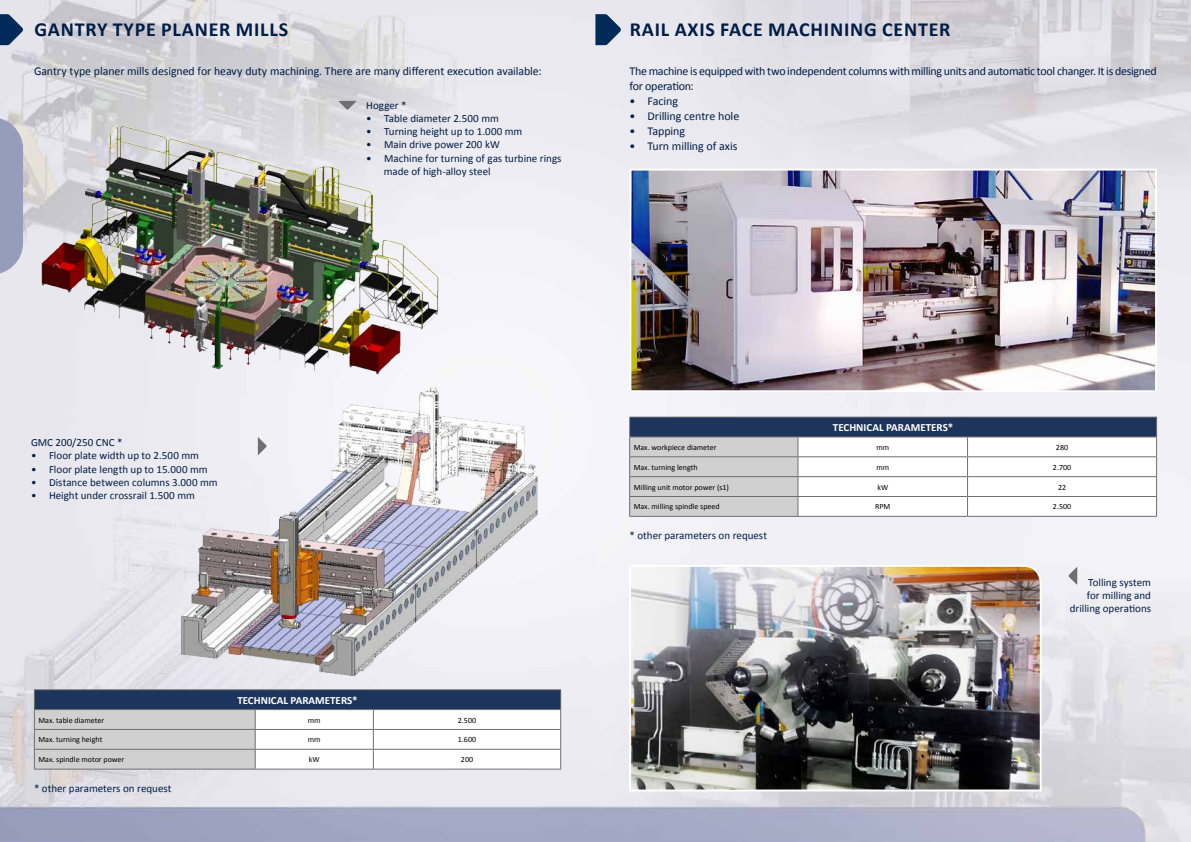
<style>
.page{position:relative;width:1191px;height:842px;background:#fff}
.page>*{position:absolute;margin:0;border:0;box-sizing:border-box;transform-origin:0 0}
.t1{font:700 20px "Calibri";letter-spacing:.04em;color:#001d46}
.t2{font:12px/15px "Calibri";letter-spacing:-.01em;color:#001d46}
.t3{font:11px/13.2px "Calibri";color:#001d46}
.t4{font:700 11px "Calibri";color:#fff}
.t5{font:8px "Calibri";color:#000}
</style>
<div class="page">
<img style="left:0;top:0;width:1191px;height:842px">
<svg style="left:0;top:14px;width:23px;height:31px"></svg>
<hr style="left:34px;top:689px;width:221px;height:1px;background:#706f6f">
<hr style="left:255px;top:689px;width:118px;height:1px;background:#706f6f">
<hr style="left:373px;top:689px;width:188px;height:1px;background:#706f6f">
<svg style="left:34px;top:690px;width:527px;height:79px"></svg>
<hr style="left:34px;top:769px;width:221px;height:1px;background:#706f6f">
<hr style="left:255px;top:769px;width:118px;height:1px;background:#706f6f">
<hr style="left:373px;top:769px;width:188px;height:1px;background:#706f6f">
<svg style="left:0;top:117px;width:6px;height:158px"></svg>
<svg style="left:595px;top:14px;width:26px;height:31px"></svg>
<img style="left:6px;top:99px;width:493px;height:283px">
<svg style="left:339px;top:101px;width:17px;height:9px"></svg>
<img style="left:632px;top:172px;width:522px;height:217px">
<div style="left:629px;top:169px;width:528px;height:223px;border:2px solid #fff"></div>
<svg style="left:629px;top:417px;width:528px;height:99px"></svg>
<hr style="left:629px;top:516px;width:169px;height:1px;background:#706f6f">
<hr style="left:798px;top:516px;width:169px;height:1px;background:#706f6f">
<hr style="left:967px;top:516px;width:190px;height:1px;background:#706f6f">
<img style="left:628px;top:564px;width:414px;height:228px">
<svg style="left:1068px;top:567px;width:9px;height:18px"></svg>
<img style="left:137px;top:381px;width:446px;height:299px">
<h1 class="t1" style="left:34px;top:17px;width:255px">GANTRY TYPE PLANER MILLS</h1>
<p class="t2" style="left:34px;top:63px;width:509px">Gantry type planer mills designed for heavy duty machining. There are many different execution available:</p>
<p class="t3" style="left:366px;top:98px;width:42px">Hogger *</p>
<p class="t3" style="left:366px;top:111px;width:134px">• Table diameter 2.500 mm</p>
<p class="t3" style="left:366px;top:125px;width:158px">• Turning height up to 1.000 mm</p>
<p class="t3" style="left:366px;top:138px;width:135px">• Main drive power 200 kW</p>
<p class="t3" style="left:384px;top:151px;width:179px;text-indent:-17px">• Machine for turning of gas turbine rings made of high-alloy steel</p>
<h1 class="t1" style="left:630px;top:17px;width:322px">RAIL AXIS FACE MACHINING CENTER</h1>
<p class="t2" style="left:629px;top:63px;width:529px">The machine is equipped with two independent columns with milling units and automatic tool changer. It is designed for operation:</p>
<p class="t2" style="left:629px;top:93px;width:50px">• Facing</p>
<p class="t2" style="left:629px;top:108px;width:111px">• Drilling centre hole</p>
<p class="t2" style="left:629px;top:123px;width:57px">• Tapping</p>
<p class="t2" style="left:629px;top:138px;width:109px">• Turn milling of axis</p>
<p class="t3" style="left:31px;top:435px;width:93px">GMC 200/250 CNC *</p>
<p class="t3" style="left:31px;top:449px;width:169px">• Floor plate width up to 2.500 mm</p>
<p class="t3" style="left:31px;top:462px;width:178px">• Floor plate length up to 15.000 mm</p>
<p class="t3" style="left:31px;top:475px;width:188px">• Distance between columns 3.000 mm</p>
<p class="t3" style="left:31px;top:488px;width:165px">• Height under crossrail 1.500 mm</p>
<p class="t4" style="left:237px;top:693px;width:122px">TECHNICAL PARAMETERS*</p>
<p class="t5" style="left:38px;top:715px;width:67px">Max. table diameter</p>
<p class="t5" style="left:308px;top:715px;width:14px">mm</p>
<p class="t5" style="left:458px;top:715px;width:20px">2.500</p>
<p class="t5" style="left:38px;top:735px;width:65px">Max. turning height</p>
<p class="t5" style="left:308px;top:735px;width:14px">mm</p>
<p class="t5" style="left:458px;top:735px;width:20px">1.600</p>
<p class="t5" style="left:38px;top:754px;width:87px">Max. spindle motor power</p>
<p class="t5" style="left:309px;top:754px;width:12px">kW</p>
<p class="t5" style="left:461px;top:754px;width:14px">200</p>
<p class="t3" style="left:34px;top:781px;width:139px">* other parameters on request</p>
<p class="t4" style="left:833px;top:421px;width:122px">TECHNICAL PARAMETERS*</p>
<p class="t5" style="left:633px;top:442px;width:84px">Max. workpiece diameter</p>
<p class="t5" style="left:876px;top:442px;width:14px">mm</p>
<p class="t5" style="left:1056px;top:442px;width:14px">280</p>
<p class="t5" style="left:633px;top:462px;width:65px">Max. turning length</p>
<p class="t5" style="left:876px;top:462px;width:14px">mm</p>
<p class="t5" style="left:1053px;top:462px;width:20px">2.700</p>
<p class="t5" style="left:633px;top:482px;width:97px">Milling unit motor power (s1)</p>
<p class="t5" style="left:877px;top:482px;width:12px">kW</p>
<p class="t5" style="left:1058px;top:482px;width:10px">22</p>
<p class="t5" style="left:633px;top:502px;width:88px">Max. milling spindle speed</p>
<p class="t5" style="left:875px;top:502px;width:17px">RPM</p>
<p class="t5" style="left:1053px;top:502px;width:20px">2.500</p>
<p class="t3" style="left:629px;top:528px;width:139px">* other parameters on request</p>
<p class="t3" style="left:1069px;top:575px;width:83px;text-align:right">Tolling system<br>for milling and drilling operations</p>
</div>
